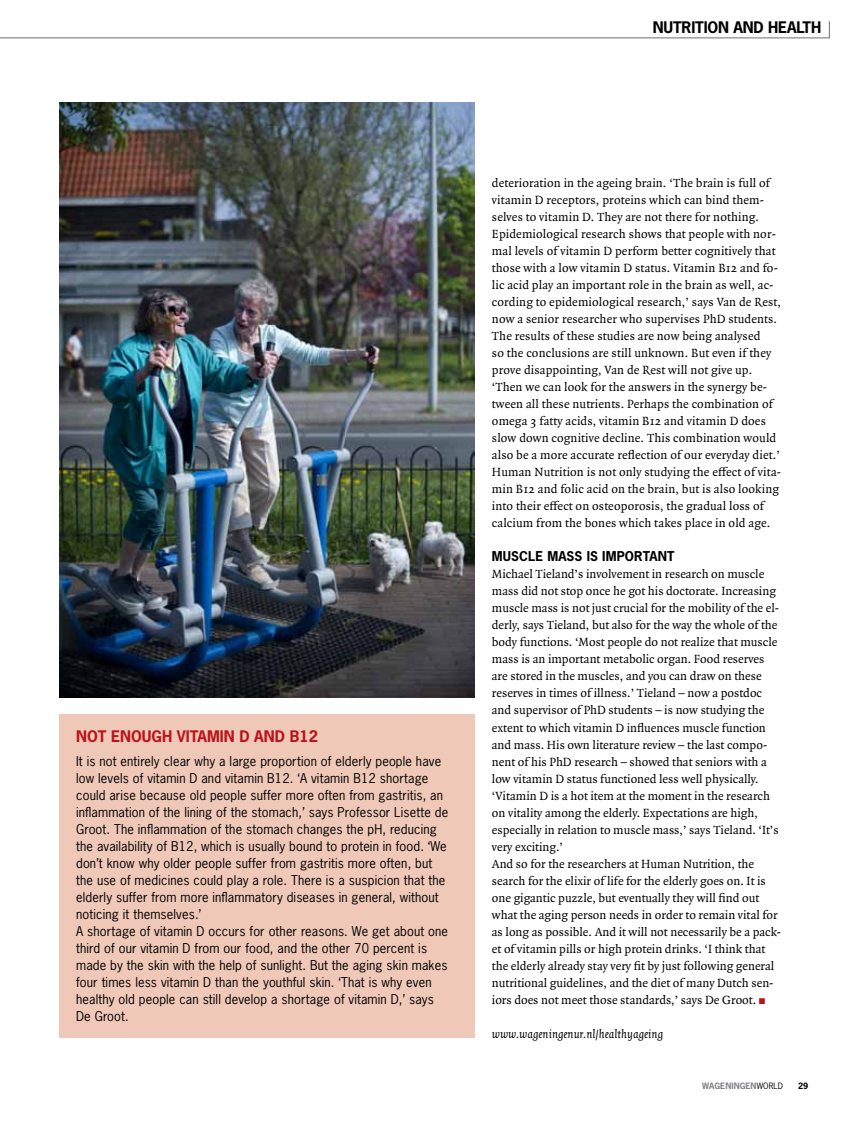
<style>
.page{position:relative;width:851px;height:1127px;background:#fff}
.page>*{position:absolute;margin:0;border:0;box-sizing:border-box;transform-origin:0 0}
.t1{font:700 15px "News Gothic Std";color:#ba141a}
.t2{font:700 15px "News Gothic Std";letter-spacing:-.01em;color:#000}
.t3{font:12.75px/17px "Quadraat OT";color:#000}
.t4{font:12.75px/17px "News Gothic Std";letter-spacing:.01em;color:#000}
.t5{font:italic 12.75px "Quadraat OT";color:#000}
.t6{font:700 12.75px "News Gothic Std";letter-spacing:.01em;color:#000}
.t7{font:700 8.25px "News Gothic Std";letter-spacing:.01em;color:#808285}
.t8{font:700 8.25px "News Gothic Std";color:#000}
.s1{font-weight:400;color:#000}
</style>
<div class="page">
<div style="left:59px;top:714px;width:415px;height:323px;background:#efc8b8"></div>
<img style="left:60px;top:102px;width:414px;height:595px">
<svg style="left:0;top:21px;width:830px;height:18px"></svg>
<p class="t2" style="left:652px;top:17px;width:170px">NUTRITION AND HEALTH</p>
<p class="t1" style="left:76px;top:727px;width:243px">NOT ENOUGH VITAMIN D AND B12</p>
<p class="t4" style="left:76px;top:752px;width:373px">It is not entirely clear why a large proportion of elderly people have low levels of vitamin D and vitamin B12. ‘A vitamin B12 shortage could arise because old people suffer more often from gastritis, an inflammation of the lining of the stomach,’ says Professor Lisette de Groot. The inflammation of the stomach changes the pH, reducing the availability of B12, which is usually bound to protein in food. ‘We don’t know why older people suffer from gastritis more often, but the use of medicines could play a role. There is a suspicion that the elderly suffer from more inflammatory diseases in general, without noticing it themselves.’<br>A shortage of vitamin D occurs for other reasons. We get about one third of our vitamin D from our food, and the other 70 percent is made by the skin with the help of sunlight. But the aging skin makes four times less vitamin D than the youthful skin. ‘That is why even healthy old people can still develop a shortage of vitamin D,’ says De Groot.</p>
<p class="t3" style="left:492px;top:175px;width:291px">deterioration in the ageing brain. ‘The brain is full of vitamin D receptors, proteins which can bind them&shy;selves to vitamin D. They are not there for nothing.<br>Epidemiological research shows that people with nor&shy;mal levels of vitamin D perform better cognitively that those with a low vitamin D status. Vitamin B12 and fo&shy;lic acid play an important role in the brain as well, ac&shy;cording to epidemiological research,’ says Van de Rest, now a senior researcher who supervises PhD students.<br>The results of these studies are now being analysed<br>so the conclusions are still unknown. But even if they prove disappointing, Van de Rest will not give up. ‘Then we can look for the answers in the synergy be&shy;tween all these nutrients. Perhaps the combination of omega 3 fatty acids, vitamin B12 and vitamin D does slow down cognitive decline. This combination would also be a more accurate reflection of our everyday diet.’ Human Nutrition is not only studying the effect of vita&shy;min B12 and folic acid on the brain, but is also looking into their effect on osteoporosis, the gradual loss of calcium from the bones which takes place in old age.</p>
<p class="t6" style="left:492px;top:548px;width:184px">MUSCLE MASS IS IMPORTANT</p>
<p class="t3" style="left:492px;top:566px;width:290px">Michael Tieland’s involvement in research on muscle mass did not stop once he got his doctorate. Increasing muscle mass is not just crucial for the mobility of the el&shy;derly, says Tieland, but also for the way the whole of the body functions. ‘Most people do not realize that muscle mass is an important metabolic organ. Food reserves are stored in the muscles, and you can draw on these reserves in times of illness.’ Tieland – now a postdoc and supervisor of PhD students – is now studying the extent to which vitamin D influences muscle function and mass. His own literature review – the last compo&shy;nent of his PhD research – showed that seniors with a low vitamin D status functioned less well physically. ‘Vitamin D is a hot item at the moment in the research on vitality among the elderly. Expectations are high, especially in relation to muscle mass,’ says Tieland. ‘It’s very exciting.’<br>And so for the researchers at Human Nutrition, the search for the elixir of life for the elderly goes on. It is one gigantic puzzle, but eventually they will find out what the aging person needs in order to remain vital for as long as possible. And it will not necessarily be a pack&shy;et of vitamin pills or high protein drinks. ‘I think that the elderly already stay very fit by just following general nutritional guidelines, and the diet of many Dutch sen&shy;iors does not meet those standards,’ says De Groot.</p>
<p class="t5" style="left:492px;top:1027px;width:173px">www.wageningenur.nl/healthyageing</p>
<p class="t7" style="left:702px;top:1080px;width:82px">WAGENINGEN<span class="s1">world</span></p>
<p class="t8" style="left:798px;top:1080px;width:12px">29</p>
</div>
